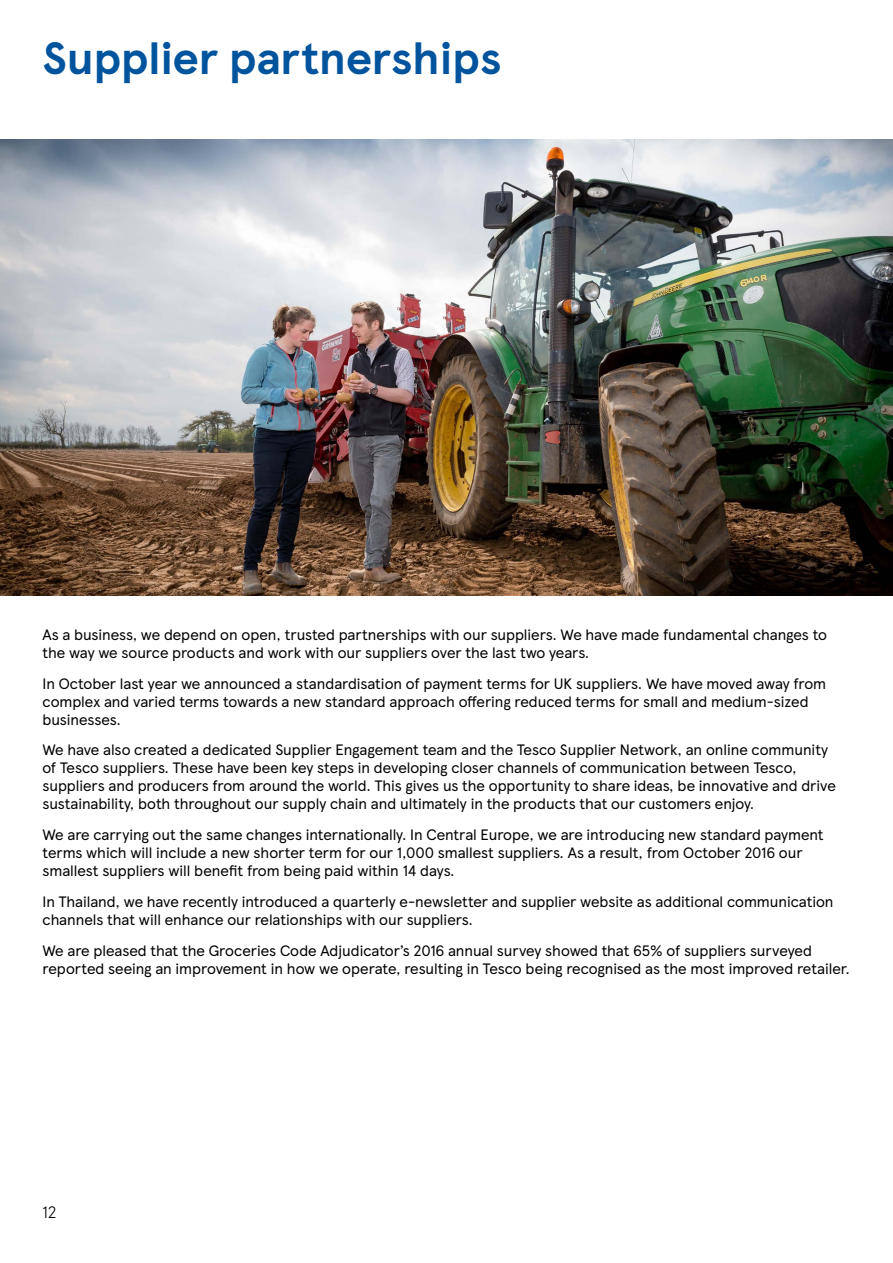
<style>
.page{position:relative;width:893px;height:1263px;background:#fff}
.page>*{position:absolute;margin:0;border:0;box-sizing:border-box;transform-origin:0 0}
.t1{font:700 45px "TESCO Modern";color:#00549d}
.t2{font:300 16.5px "TESCO Modern";color:#000}
.t3{font:15px/18px "TESCO Modern";color:#000}
</style>
<div class="page">
<img style="left:0;top:139px;width:893px;height:456px">
<h1 class="t1" style="left:43px;top:24px;width:460px">Supplier partnerships</h1>
<p class="t3" style="left:43px;top:625px;width:786px">As a business, we depend on open, trusted partnerships with our suppliers. We have made fundamental changes to the way we source products and work with our suppliers over the last two years.</p>
<p class="t3" style="left:43px;top:673px;width:785px">In October last year we announced a standardisation of payment terms for UK suppliers. We have moved away from complex and varied terms towards a new standard approach offering reduced terms for small and medium-sized businesses.</p>
<p class="t3" style="left:43px;top:740px;width:795px">We have also created a dedicated Supplier Engagement team and the Tesco Supplier Network, an online community of Tesco suppliers. These have been key steps in developing closer channels of communication between Tesco, suppliers and producers from around the world. This gives us the opportunity to share ideas, be innovative and drive sustainability, both throughout our supply chain and ultimately in the products that our customers enjoy.</p>
<p class="t3" style="left:43px;top:825px;width:783px">We are carrying out the same changes internationally. In Central Europe, we are introducing new standard payment terms which will include a new shorter term for our 1,000 smallest suppliers. As a result, from October 2016 our smallest suppliers will benefit from being paid within 14 days.</p>
<p class="t3" style="left:43px;top:892px;width:793px">In Thailand, we have recently introduced a quarterly e-newsletter and supplier website as additional communication channels that will enhance our relationships with our suppliers.</p>
<p class="t3" style="left:43px;top:940px;width:809px">We are pleased that the Groceries Code Adjudicator’s 2016 annual survey showed that 65% of suppliers surveyed reported seeing an improvement in how we operate, resulting in Tesco being recognised as the most improved retailer.</p>
<p class="t2" style="left:43px;top:1200px;width:16px">12</p>
</div>
